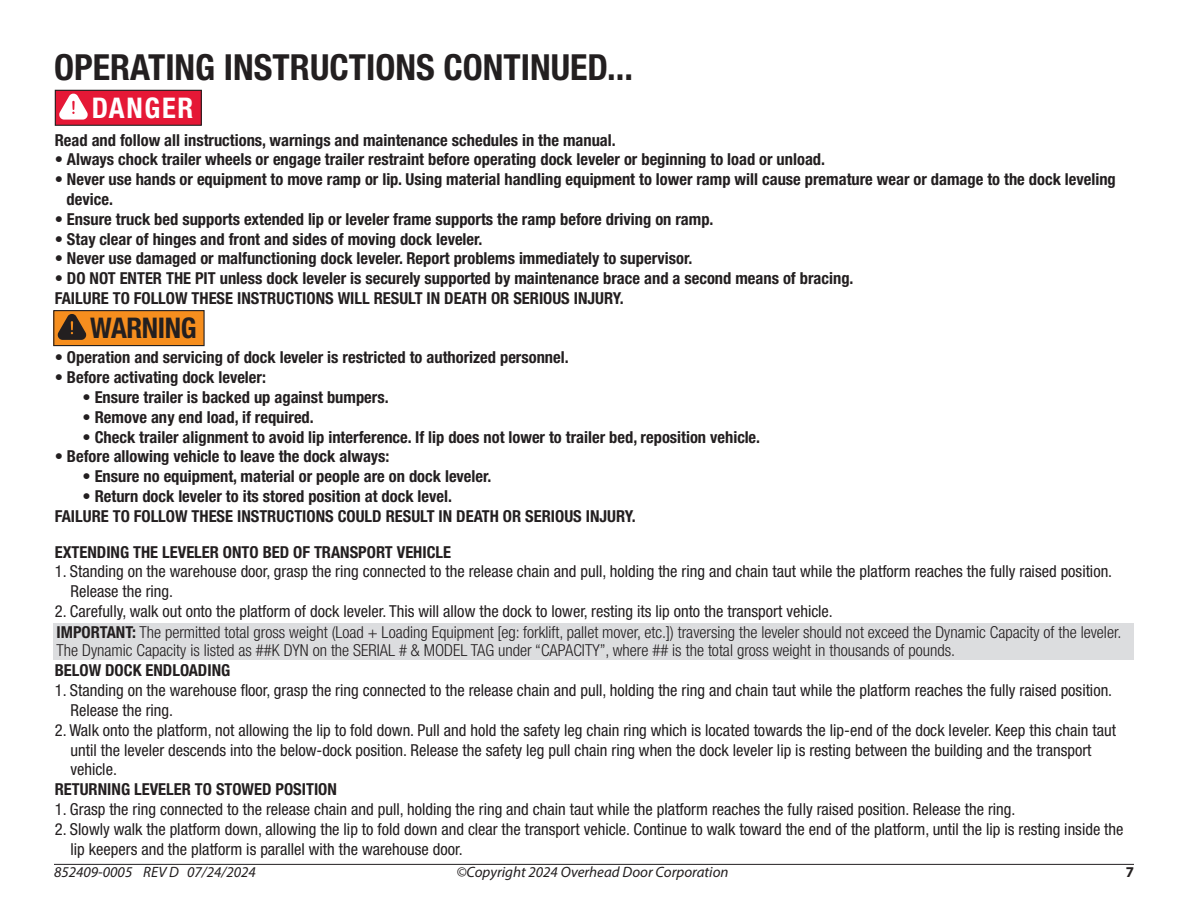
<style>
.page{position:relative;width:1188px;height:918px;background:#fff}
.page>*{position:absolute;margin:0;border:0;box-sizing:border-box;transform-origin:0 0}
.Section_Topic{font:700 condensed 36px "Helvetica Neue LT Std";color:#231f20}
.Warning{font:700 condensed 28.5px "Helvetica Neue LT Std";letter-spacing:-.015em;color:#231f20}
.Danger_Red_White{font:700 condensed 28.5px "Helvetica Neue LT Std";letter-spacing:.06em;color:#fff}
.t1{font:700 condensed 16.5px/19.8px "Helvetica Neue LT Std";color:#231f20}
.t2{font:condensed 16.5px/19.8px "Helvetica Neue LT Std";color:#231f20}
.Note{font:300 condensed 16.5px/18px "Helvetica Neue LT Std";color:#231f20}
.t3{font:italic 15px "Myriad Pro";color:#231f20}
.t4{font:700 15px "Myriad Pro";color:#231f20}
.s1{font-weight:700}
</style>
<div class="page">
<hr style="left:54px;top:864px;width:1080px;height:1px;background:#231f20">
<div style="left:55px;top:90px;width:146px;height:35px;background:#e51836"></div>
<div style="left:55px;top:90px;width:147px;height:36px;border:1px solid #231f20"></div>
<svg style="left:59px;top:94px;width:29px;height:26px"></svg>
<div style="left:54px;top:311px;width:150px;height:35px;background:#f68e1e"></div>
<div style="left:53px;top:310px;width:152px;height:36px;border:1px solid #231f20"></div>
<svg style="left:58px;top:314px;width:28px;height:26px"></svg>
<div style="left:53px;top:623px;width:1081px;height:36px;background:#dcdddf"></div>
<p class="Section_Topic" style="left:54px;top:45px;width:581px">OPERATING INSTRUCTIONS CONTINUED...</p>
<p class="Danger_Red_White" style="left:92px;top:91px;width:103px">DANGER</p>
<p class="t1" style="left:55px;top:130px;width:563px">Read and follow all instructions, warnings and maintenance schedules in the manual.</p>
<p class="t1" style="left:55px;top:149px;width:772px">• Always chock trailer wheels or engage trailer restraint before operating dock leveler or beginning to load or unload.</p>
<p class="t1" style="left:67px;top:169px;width:1051px;text-indent:-12px">• Never use hands or equipment to move ramp or lip. Using material handling equipment to lower ramp will cause premature wear or damage to the dock leveling device.</p>
<p class="t1" style="left:55px;top:209px;width:660px">• Ensure truck bed supports extended lip or leveler frame supports the ramp before driving on ramp.</p>
<p class="t1" style="left:55px;top:229px;width:429px">• Stay clear of hinges and front and sides of moving dock leveler.</p>
<p class="t1" style="left:55px;top:248px;width:639px">• Never use damaged or malfunctioning dock leveler. Report problems immediately to supervisor.</p>
<p class="t1" style="left:55px;top:268px;width:800px">• DO NOT ENTER THE PIT unless dock leveler is securely supported by maintenance brace and a second means of bracing.</p>
<p class="t1" style="left:55px;top:288px;width:570px">FAILURE TO FOLLOW THESE INSTRUCTIONS WILL RESULT IN DEATH OR SERIOUS INJURY.</p>
<p class="Warning" style="left:90px;top:311px;width:108px">WARNING</p>
<p class="t1" style="left:55px;top:347px;width:516px">• Operation and servicing of dock leveler is restricted to authorized personnel.</p>
<p class="t1" style="left:55px;top:367px;width:213px">• Before activating dock leveler:</p>
<p class="t1" style="left:82px;top:387px;width:308px">• Ensure trailer is backed up against bumpers.</p>
<p class="t1" style="left:82px;top:407px;width:233px">• Remove any end load, if required.</p>
<p class="t1" style="left:82px;top:427px;width:679px">• Check trailer alignment to avoid lip interference. If lip does not lower to trailer bed, reposition vehicle.</p>
<p class="t1" style="left:55px;top:446px;width:336px">• Before allowing vehicle to leave the dock always:</p>
<p class="t1" style="left:82px;top:466px;width:410px">• Ensure no equipment, material or people are on dock leveler.</p>
<p class="t1" style="left:82px;top:486px;width:371px">• Return dock leveler to its stored position at dock level.</p>
<p class="t1" style="left:55px;top:506px;width:582px">FAILURE TO FOLLOW THESE INSTRUCTIONS COULD RESULT IN DEATH OR SERIOUS INJURY.</p>
<p class="t1" style="left:55px;top:542px;width:398px">EXTENDING THE LEVELER ONTO BED OF TRANSPORT VEHICLE</p>
<p class="t2" style="left:71px;top:562px;width:1043px;text-indent:-16px">1. Standing on the warehouse door, grasp the ring connected to the release chain and pull, holding the ring and chain taut while the platform reaches the fully raised position.<br>Release the ring.</p>
<p class="t2" style="left:55px;top:601px;width:780px">2. Carefully, walk out onto the platform of dock leveler. This will allow the dock to lower, resting its lip onto the transport vehicle.</p>
<p class="Note" style="left:57px;top:623px;width:1066px"><span class="s1">IMPORTANT:</span> The permitted total gross weight (Load + Loading Equipment [eg: forklift, pallet mover, etc.]) traversing the leveler should not exceed the Dynamic Capacity of the leveler.<br>The Dynamic Capacity is listed as ##K DYN on the SERIAL # &amp; MODEL TAG under “CAPACITY”, where ## is the total gross weight in thousands of pounds.</p>
<p class="t1" style="left:55px;top:660px;width:177px">BELOW DOCK ENDLOADING</p>
<p class="t2" style="left:71px;top:680px;width:1043px;text-indent:-16px">1. Standing on the warehouse floor, grasp the ring connected to the release chain and pull, holding the ring and chain taut while the platform reaches the fully raised position.<br>Release the ring.</p>
<p class="t2" style="left:71px;top:720px;width:1047px;text-indent:-16px">2. Walk onto the platform, not allowing the lip to fold down. Pull and hold the safety leg chain ring which is located towards the lip-end of the dock leveler. Keep this chain taut until the leveler descends into the below-dock position. Release the safety leg pull chain ring when the dock leveler lip is resting between the building and the transport vehicle.</p>
<p class="t1" style="left:55px;top:779px;width:284px">RETURNING LEVELER TO STOWED POSITION</p>
<p class="t2" style="left:55px;top:799px;width:962px">1. Grasp the ring connected to the release chain and pull, holding the ring and chain taut while the platform reaches the fully raised position. Release the ring.</p>
<p class="t2" style="left:71px;top:819px;width:1054px;text-indent:-16px">2. Slowly walk the platform down, allowing the lip to fold down and clear the transport vehicle. Continue to walk toward the end of the platform, until the lip is resting inside the lip keepers and the platform is parallel with the warehouse door.</p>
<p class="t3" style="left:54px;top:863px;width:203px">852409-0005 REV D 07/24/2024</p>
<p class="t3" style="left:456px;top:863px;width:274px">©Copyright 2024 Overhead Door Corporation</p>
<p class="t4" style="left:1126px;top:862px;width:10px">7</p>
</div>
